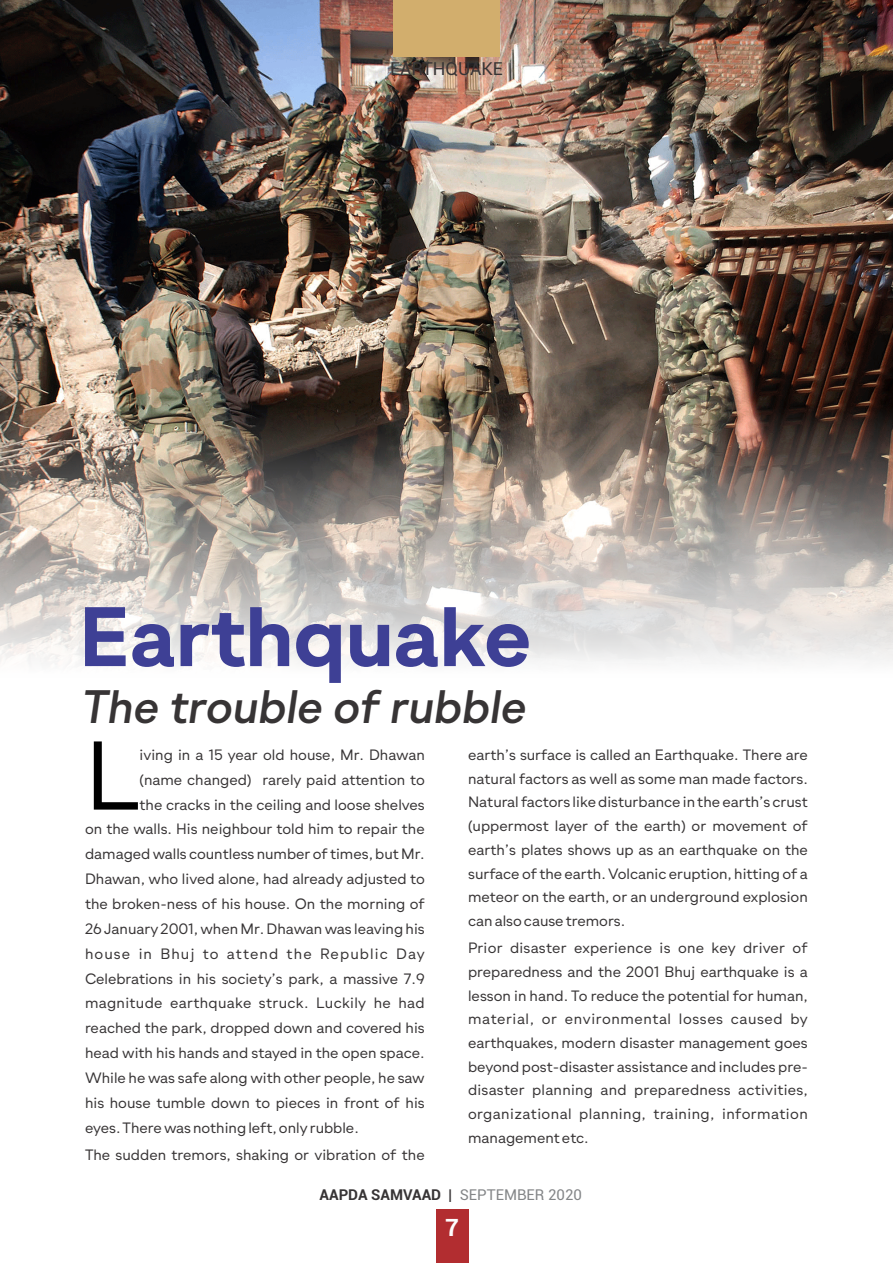
<style>
.page{position:relative;width:893px;height:1263px;background:#fff}
.page>*{position:absolute;margin:0;border:0;box-sizing:border-box;transform-origin:0 0}
.t1{font:97.35px "Gramatika";color:#000}
.t2{font:700 84.15px "Gramatika";color:#3e4095}
.t3{font:italic 500 46.8px "Gramatika";color:#373435}
.t4{font:700 24px "Roboto";color:#fefefe}
.t5{font:18px "Roboto";color:#373435}
.t6{font:15px/23.7px "Gramatika";color:#373435;text-align:justify}
.t7{font:15px "Gramatika";letter-spacing:.02em;color:#373435}
.t8{font:15px "Gramatika";letter-spacing:.075em;color:#373435}
.t9{font:15px "Roboto";color:#848688}
.s1{font-weight:700;color:#373435}
.s2{color:#373435}
</style>
<div class="page">
<img style="left:0;top:0;width:893px;height:665px">
<div style="left:393px;top:0;width:107px;height:56px;background:#d2ae6d"></div>
<div style="left:436px;top:1210px;width:32px;height:53px;background:#b22d30"></div>
<p class="t5" style="left:390px;top:62px;width:114px">EARTHQUAKE</p>
<h2 class="t2" style="left:80px;top:601px;width:453px">Earthquake</h2>
<h3 class="t3" style="left:82px;top:686px;width:446px">The trouble of rubble</h3>
<h1 class="t1" style="left:85px;top:734px;width:56px">L</h1>
<p class="t6" style="left:140px;top:744px;width:287px">iving in a 15 year old house, Mr. Dhawan</p>
<p class="t6" style="left:140px;top:769px;width:287px">(name changed) rarely paid attention to</p>
<p class="t6" style="left:140px;top:794px;width:287px">the cracks in the ceiling and loose shelves</p>
<p class="t6" style="left:85px;top:818px;width:341px">on the walls. His neighbour told him to repair the</p>
<p class="t6" style="left:85px;top:843px;width:341px">damaged walls countless number of times, but Mr.</p>
<p class="t6" style="left:85px;top:868px;width:341px">Dhawan, who lived alone, had already adjusted to</p>
<p class="t6" style="left:85px;top:893px;width:341px">the broken-ness of his house. On the morning of</p>
<p class="t6" style="left:85px;top:918px;width:341px">26 January 2001, when Mr. Dhawan was leaving his</p>
<p class="t8" style="left:85px;top:947px;width:341px">house in Bhuj to attend the Republic Day</p>
<p class="t6" style="left:85px;top:968px;width:341px">Celebrations in his society’s park, a massive 7.9</p>
<p class="t7" style="left:85px;top:997px;width:341px">magnitude earthquake struck. Luckily he had</p>
<p class="t6" style="left:85px;top:1017px;width:341px">reached the park, dropped down and covered his</p>
<p class="t6" style="left:85px;top:1042px;width:341px">head with his hands and stayed in the open space.</p>
<p class="t6" style="left:85px;top:1067px;width:341px">While he was safe along with other people, he saw</p>
<p class="t6" style="left:85px;top:1092px;width:341px">his house tumble down to pieces in front of his</p>
<p class="t6" style="left:85px;top:1117px;width:275px">eyes. There was nothing left, only rubble.</p>
<p class="t6" style="left:85px;top:1144px;width:341px">The sudden tremors, shaking or vibration of the</p>
<p class="t6" style="left:468px;top:744px;width:341px">earth’s surface is called an Earthquake. There are natural factors as well as some man made factors.<br>Natural factors like disturbance in the earth’s crust (uppermost layer of the earth) or movement of earth’s plates shows up as an earthquake on the surface of the earth. Volcanic eruption, hitting of a meteor on the earth, or an underground explosion can also cause tremors.</p>
<p class="t6" style="left:468px;top:937px;width:341px">Prior disaster experience is one key driver of preparedness and the 2001 Bhuj earthquake is a lesson in hand. To reduce the potential for human, material, or environmental losses caused by earthquakes, modern disaster management goes beyond post-disaster assistance and includes pre&shy;disaster planning and preparedness activities, organizational planning, training, information management etc.</p>
<p class="t9" style="left:320px;top:1189px;width:264px"><span class="s1">AAPDA SAMVAAD</span> <span class="s2">|</span> SEPTEMBER 2020</p>
<h3 class="t4" style="left:445px;top:1218px;width:15px">7</h3>
</div>
